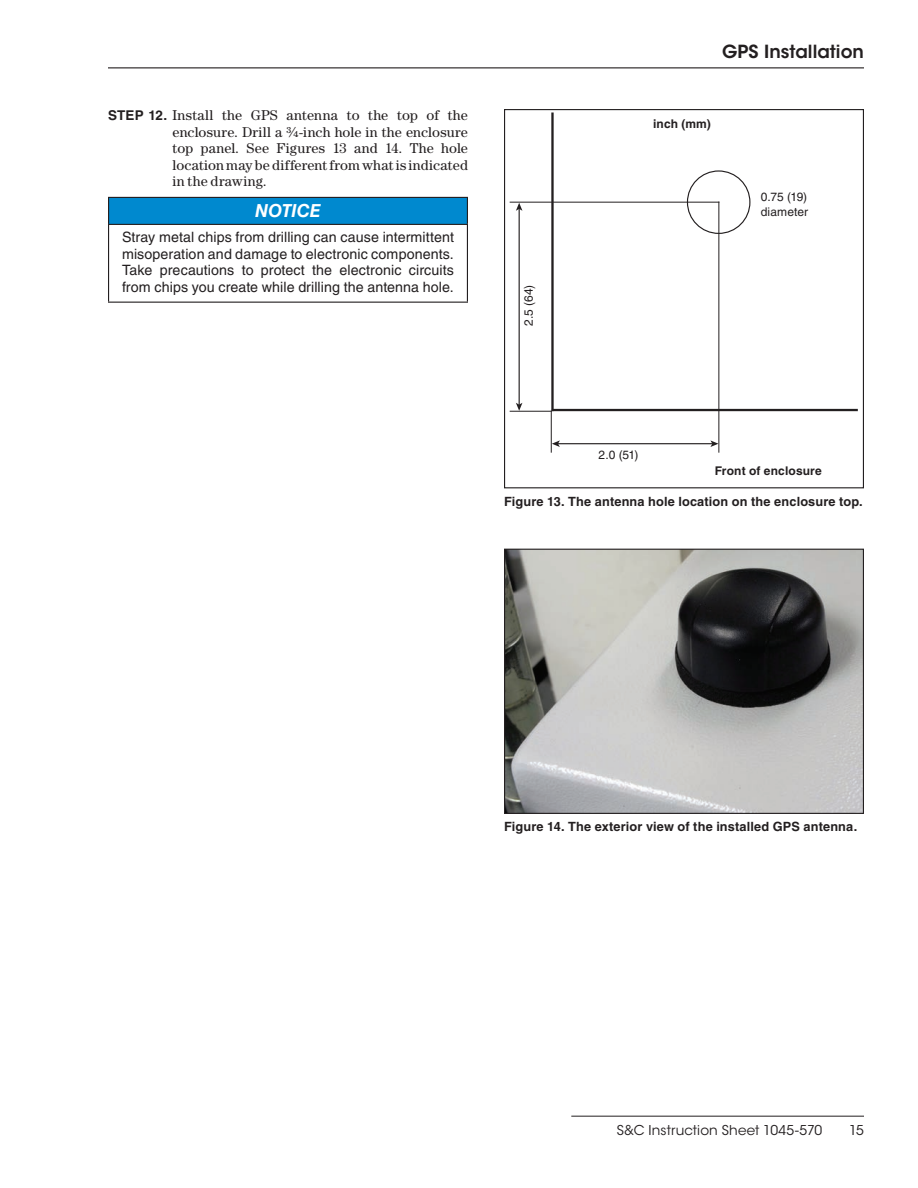
<style>
.page{position:relative;width:918px;height:1188px;background:#fff}
.page>*{position:absolute;margin:0;border:0;box-sizing:border-box;transform-origin:0 0}
.t1{font:600 18px "ITC Avant Garde Std";color:#231f20}
.t2{font:italic 700 18px "Helvetica LT Std";color:#fff}
.t3{font:14.25px/16.5px "Helvetica LT Std";letter-spacing:.005em;color:#231f20;text-align:justify}
.t4{font:14.25px/16.5px "Century Std";letter-spacing:.015em;color:#231f20;text-align:justify}
.t5{font:13.5px "ITC Avant Garde Std";letter-spacing:.01em;color:#231f20}
.t6{font:700 12.75px "Helvetica LT Std";letter-spacing:.01em;color:#231f20}
.t7{font:12px/15px "Helvetica LT Std";letter-spacing:.005em;color:#231f20}
.t8{font:700 12px "Helvetica LT Std";letter-spacing:.015em;color:#231f20}
.s1{font-family:"Helvetica LT Std";font-weight:700;font-size:13.5px}
.s2{font-family:"New Century Schlbk LT Std Fra"}
</style>
<div class="page">
<hr style="left:571px;top:1116px;width:293px;height:1px;background:#231f20">
<img style="left:506px;top:551px;width:356px;height:261px">
<div style="left:504px;top:549px;width:360px;height:265px;border:1px solid #231f20"></div>
<hr style="left:108px;top:67px;width:756px;height:1px;background:#231f20">
<div style="left:109px;top:197px;width:358px;height:27px;background:#0089cf"></div>
<hr style="left:108px;top:225px;width:1px;height:77px;background:#231f20">
<hr style="left:467px;top:225px;width:1px;height:77px;background:#231f20">
<hr style="left:108px;top:302px;width:360px;height:1px;background:#231f20">
<hr style="left:108px;top:197px;width:360px;height:1px;background:#231f20">
<svg style="left:108px;top:198px;width:1px;height:26px"></svg>
<svg style="left:467px;top:198px;width:1px;height:26px"></svg>
<hr style="left:108px;top:224px;width:360px;height:1px;background:#231f20">
<hr style="left:551px;top:113px;width:3px;height:298px;background:#231f20">
<hr style="left:552px;top:409px;width:306px;height:2px;background:#231f20">
<div style="left:687px;top:170px;width:63px;height:64px;border:1px solid #231f20;border-radius:50%"></div>
<hr style="left:718px;top:202px;width:1px;height:251px;background:#231f20">
<hr style="left:510px;top:202px;width:209px;height:1px;background:#231f20">
<hr style="left:551px;top:411px;width:1px;height:42px;background:#231f20">
<hr style="left:510px;top:411px;width:42px;height:1px;background:#231f20">
<hr style="left:519px;top:208px;width:1px;height:197px;background:#231f20">
<svg style="left:516px;top:203px;width:6px;height:8px"></svg>
<svg style="left:516px;top:403px;width:6px;height:8px"></svg>
<hr style="left:558px;top:443px;width:155px;height:1px;background:#231f20">
<svg style="left:552px;top:440px;width:8px;height:7px"></svg>
<svg style="left:710px;top:440px;width:8px;height:7px"></svg>
<div style="left:504px;top:109px;width:360px;height:379px;border:1px solid #231f20"></div>
<p class="t4" style="left:172px;top:107px;width:297px;text-indent:-64px"><span class="s1">STEP 12.</span> Install the GPS antenna to the top of the enclosure. Drill a <span class="s2">¾</span>-inch hole in the enclosure top panel. See Figures 13 and 14. The hole location may be different from what is indicated in the drawing.</p>
<p class="t2" style="left:255px;top:200px;width:67px">NOTICE</p>
<p class="t3" style="left:122px;top:229px;width:333px">Stray metal chips from drilling can cause intermittent misoperation and damage to electronic components.<br>Take precautions to protect the electronic circuits from chips you create while drilling the antenna hole.</p>
<p class="t7" style="left:521px;top:326px;width:43px;rotate:-90deg">2.5 (64)</p>
<p class="t1" style="left:722px;top:40px;width:143px">GPS Installation</p>
<p class="t8" style="left:653px;top:116px;width:59px">inch (mm)</p>
<p class="t7" style="left:761px;top:189px;width:49px">0.75 (19) diameter</p>
<p class="t7" style="left:599px;top:447px;width:42px">2.0 (51)</p>
<p class="t8" style="left:715px;top:463px;width:109px">Front of enclosure</p>
<p class="t6" style="left:504px;top:494px;width:360px">Figure 13. The antenna hole location on the enclosure top.</p>
<p class="t6" style="left:504px;top:819px;width:355px">Figure 14. The exterior view of the installed GPS antenna.</p>
<p class="t5" style="left:617px;top:1121px;width:207px">S&amp;C Instruction Sheet 1045-570</p>
<p class="t5" style="left:849px;top:1121px;width:16px">15</p>
</div>
